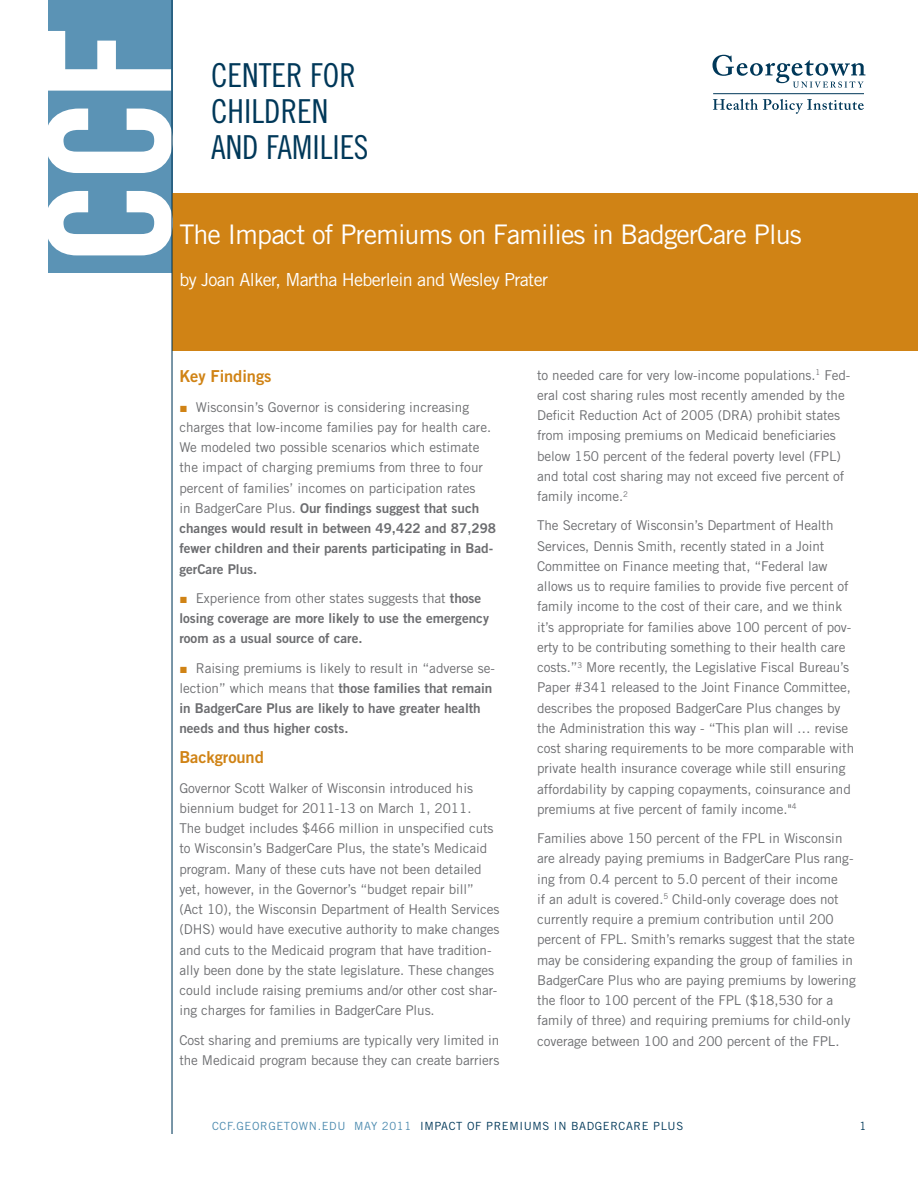
<style>
.page{position:relative;width:918px;height:1188px;background:#fff}
.page>*{position:absolute;margin:0;border:0;box-sizing:border-box;transform-origin:0 0}
.t1{font:33px/36px "Trade Gothic Cond Eighteen";color:#003859}
.t2{font:27px "Trade Gothic";letter-spacing:-.035em;color:#fff}
.t3{font:18px "Trade Gothic";letter-spacing:-.035em;color:#fff}
.t4{font:16.5px "Trade Gothic Bold Two";letter-spacing:-.005em;color:#d08315}
.t5{font:13.5px/20.2px "Trade Gothic";letter-spacing:-.005em;color:#6c6d70}
.t6{font:13.5px/20.2px "Trade Gothic Bold Two";color:#6c6d70}
.Subheads{font:11.25px "Trade Gothic";letter-spacing:.055em;color:#003859}
.s1{font-family:"Times New Roman";color:#d08315}
.s2{font-family:"Trade Gothic Bold Two"}
.s3{font-family:"Trade Gothic"}
.s4{color:#4d8baf}
</style>
<div class="page">
<div style="left:48px;top:0;width:125px;height:272px;background:#5b93b5"></div>
<div style="left:173px;top:193px;width:745px;height:158px;background:#d08315"></div>
<svg style="left:48px;top:31px;width:123px;height:224px"></svg>
<hr style="left:171px;top:0;width:2px;height:1134px;background:#003859">
<svg style="left:712px;top:55px;width:153px;height:33px"></svg>
<hr style="left:713px;top:93px;width:151px;height:1px;background:#003859">
<svg style="left:713px;top:99px;width:151px;height:15px"></svg>
<p class="t1" style="left:211px;top:57px;width:159px">CENTER FOR<br>CHILDREN<br>AND FAMILIES</p>
<p class="t2" style="left:179px;top:218px;width:624px">The Impact of Premiums on Families in BadgerCare Plus</p>
<p class="t3" style="left:179px;top:268px;width:370px">by Joan Alker, Martha Heberlein and Wesley Prater</p>
<p class="t4" style="left:179px;top:366px;width:94px">Key Findings</p>
<p class="t5" style="left:179px;top:397px;width:318px"><span class="s1">■</span> Wisconsin’s Governor is considering increasing charges that low-income families pay for health care.<br>We modeled two possible scenarios which estimate the impact of charging premiums from three to four percent of families’ incomes on participation rates<br>in BadgerCare Plus. <span class="s2">Our findings suggest that such changes would result in between 49,422 and 87,298 fewer children and their parents participating in Bad&shy;gerCare Plus.</span></p>
<p class="t6" style="left:179px;top:588px;width:311px"><span class="s1">■</span> <span class="s3">Experience from other states suggests that</span> those losing coverage are more likely to use the emergency room as a usual source of care.</p>
<p class="t6" style="left:179px;top:657px;width:317px"><span class="s1">■</span> <span class="s3">Raising premiums is likely to result in “adverse se&shy;lection” which means that</span> those families that remain in BadgerCare Plus are likely to have greater health needs and thus higher costs.</p>
<p class="t4" style="left:179px;top:747px;width:86px">Background</p>
<p class="t5" style="left:179px;top:778px;width:322px">Governor Scott Walker of Wisconsin introduced his biennium budget for 2011-13 on March 1, 2011.<br>The budget includes $466 million in unspecified cuts to Wisconsin’s BadgerCare Plus, the state’s Medicaid program. Many of these cuts have not been detailed yet, however, in the Governor’s “budget repair bill” (Act 10), the Wisconsin Department of Health Services (DHS) would have executive authority to make changes and cuts to the Medicaid program that have tradition&shy;ally been done by the state legislature. These changes could include raising premiums and/or other cost shar&shy;ing charges for families in BadgerCare Plus.</p>
<p class="t5" style="left:179px;top:1030px;width:322px">Cost sharing and premiums are typically very limited in the Medicaid program because they can create barriers</p>
<p class="t5" style="left:537px;top:364px;width:315px">to needed care for very low-income populations.<sup>1</sup> Fed&shy;eral cost sharing rules most recently amended by the Deficit Reduction Act of 2005 (DRA) prohibit states from imposing premiums on Medicaid beneficiaries below 150 percent of the federal poverty level (FPL) and total cost sharing may not exceed five percent of family income.<sup>2</sup></p>
<p class="t5" style="left:537px;top:515px;width:319px">The Secretary of Wisconsin’s Department of Health Services, Dennis Smith, recently stated in a Joint Committee on Finance meeting that, “Federal law allows us to require families to provide five percent of family income to the cost of their care, and we think it’s appropriate for families above 100 percent of pov&shy;erty to be contributing something to their health care costs.”<sup>3</sup> More recently, the Legislative Fiscal Bureau’s Paper #341 released to the Joint Finance Committee, describes the proposed BadgerCare Plus changes by the Administration this way - “This plan will … revise cost sharing requirements to be more comparable with private health insurance coverage while still ensuring affordability by capping copayments, coinsurance and premiums at five percent of family income."<sup>4</sup></p>
<p class="t5" style="left:537px;top:828px;width:320px">Families above 150 percent of the FPL in Wisconsin are already paying premiums in BadgerCare Plus rang&shy;ing from 0.4 percent to 5.0 percent of their income<br>if an adult is covered.<sup>5</sup> Child-only coverage does not currently require a premium contribution until 200 percent of FPL. Smith’s remarks suggest that the state may be considering expanding the group of families in BadgerCare Plus who are paying premiums by lowering the floor to 100 percent of the FPL ($18,530 for a family of three) and requiring premiums for child-only coverage between 100 and 200 percent of the FPL.</p>
<p class="Subheads" style="left:212px;top:1120px;width:473px"><span class="s4">CCF.GEORGETOWN.EDU MAY 2011</span> IMPACT OF PREMIUMS IN BADGERCARE PLUS</p>
<p class="Subheads" style="left:859px;top:1120px;width:8px">1</p>
</div>
